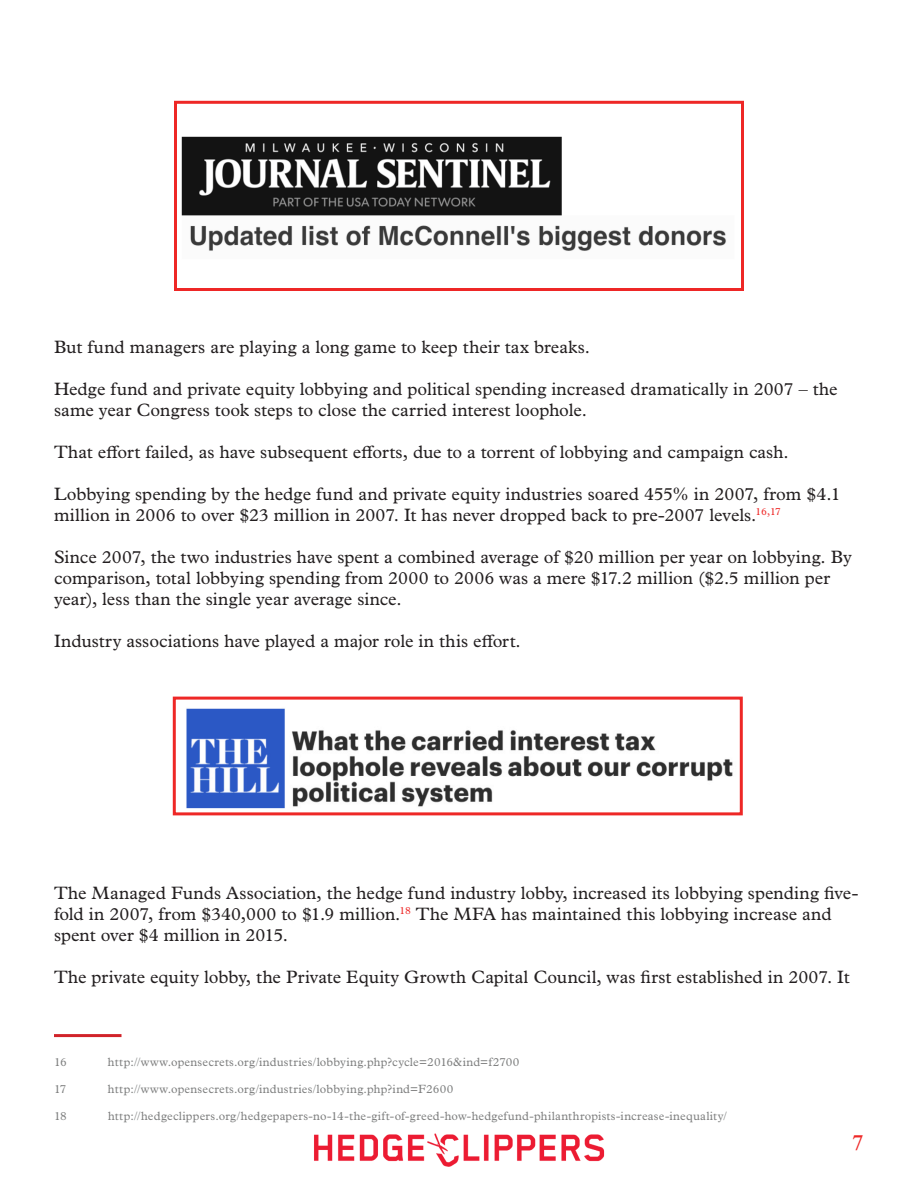
<style>
.page{position:relative;width:918px;height:1188px;background:#fff}
.page>*{position:absolute;margin:0;border:0;box-sizing:border-box;transform-origin:0 0}
.t1{font:600 22.5px "Plantin MT Pro";color:#ee2726}
.t2{font:18px/21px "Plantin MT Pro";letter-spacing:.005em;color:#231f20}
.Footnotes_2{font:12px "Plantin MT Pro";letter-spacing:.02em;color:#7f8080}
</style>
<div class="page">
<img style="left:314px;top:1133px;width:291px;height:34px">
<hr style="left:54px;top:1034px;width:68px;height:3px;background:#d1232a">
<img style="left:181px;top:136px;width:545px;height:115px">
<div style="left:174px;top:101px;width:570px;height:190px;border:3px solid #ee2726"></div>
<img style="left:186px;top:708px;width:547px;height:101px">
<div style="left:173px;top:697px;width:570px;height:118px;border:3px solid #ee2726"></div>
<p class="t2" style="left:54px;top:336px;width:538px">But fund managers are playing a long game to keep their tax breaks.</p>
<p class="t2" style="left:54px;top:378px;width:785px">Hedge fund and private equity lobbying and political spending increased dramatically in 2007 – the same year Congress took steps to close the carried interest loophole.</p>
<p class="t2" style="left:54px;top:441px;width:736px">That effort failed, as have subsequent efforts, due to a torrent of lobbying and campaign cash.</p>
<p class="t2" style="left:54px;top:483px;width:788px">Lobbying spending by the hedge fund and private equity industries soared 455% in 2007, from $4.1 million in 2006 to over $23 million in 2007. It has never dropped back to pre-2007 levels.<sup>16,17</sup></p>
<p class="t2" style="left:54px;top:546px;width:799px">Since 2007, the two industries have spent a combined average of $20 million per year on lobbying. By comparison, total lobbying spending from 2000 to 2006 was a mere $17.2 million ($2.5 million per year), less than the single year average since.</p>
<p class="t2" style="left:54px;top:630px;width:468px">Industry associations have played a major role in this effort.</p>
<p class="t2" style="left:54px;top:882px;width:806px">The Managed Funds Association, the hedge fund industry lobby, increased its lobbying spending five&shy;fold in 2007, from $340,000 to $1.9 million.<sup>18</sup> The MFA has maintained this lobbying increase and spent over $4 million in 2015.</p>
<p class="t2" style="left:54px;top:966px;width:797px">The private equity lobby, the Private Equity Growth Capital Council, was first established in 2007. It</p>
<p class="Footnotes_2" style="left:54px;top:1055px;width:14px">16</p>
<p class="Footnotes_2" style="left:108px;top:1055px;width:413px">http://www.opensecrets.org/industries/lobbying.php?cycle=2016&amp;ind=f2700</p>
<p class="Footnotes_2" style="left:54px;top:1082px;width:14px">17</p>
<p class="Footnotes_2" style="left:108px;top:1082px;width:347px">http://www.opensecrets.org/industries/lobbying.php?ind=F2600</p>
<p class="Footnotes_2" style="left:54px;top:1109px;width:14px">18</p>
<p class="Footnotes_2" style="left:108px;top:1109px;width:620px">http://hedgeclippers.org/hedgepapers-no-14-the-gift-of-greed-how-hedgefund-philanthropists-increase-inequality/</p>
<p class="t1" style="left:852px;top:1129px;width:13px">7</p>
</div>
